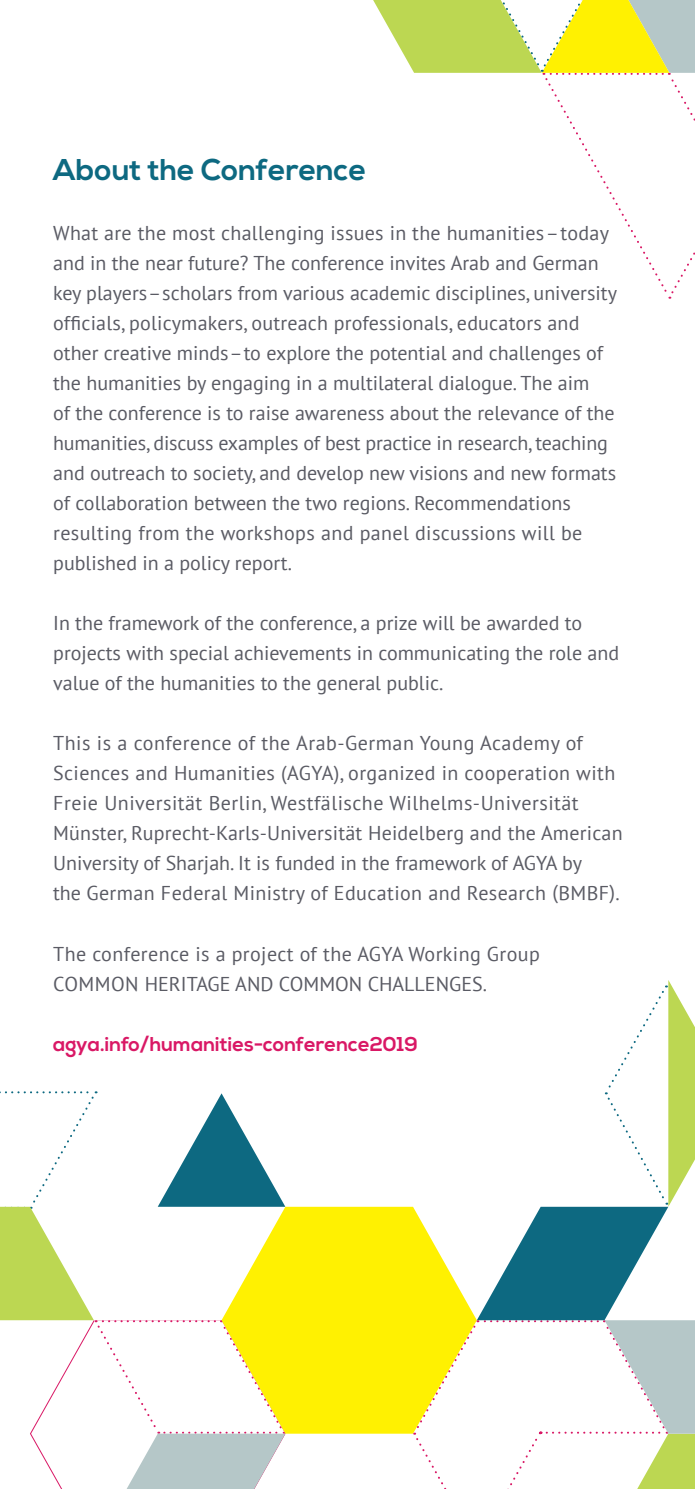
<style>
.page{position:relative;width:695px;height:1489px;background:#fff}
.page>*{position:absolute;margin:0;border:0;box-sizing:border-box;transform-origin:0 0}
.t1{font:700 30px "Nexa";color:#0d6981}
.t2{font:20px/30px "PT Sans";color:#5a5b64}
.t3{font:20px/30px "PT Sans";letter-spacing:.02em;color:#5a5b64}
.t4{font:700 20px "Nexa";color:#d91865}
</style>
<div class="page">
<div style="left:285px;top:1206px;width:128px;height:227px;background:#fff101"></div>
<svg style="left:373px;top:0;width:322px;height:299px"></svg>
<svg style="left:0;top:1091px;width:285px;height:397px"></svg>
<svg style="left:413px;top:980px;width:281px;height:509px"></svg>
<h1 class="t1" style="left:53px;top:152px;width:314px">About the Conference</h1>
<p class="t2" style="left:53px;top:218px;width:565px">What are the most challenging issues in the humanities–today and in the near future? The conference invites Arab and German key players–scholars from various academic disciplines, university officials, policymakers, outreach professionals, educators and other creative minds–to explore the potential and challenges of the humanities by engaging in a multilateral dialogue. The aim<br>of the conference is to raise awareness about the relevance of the humanities, discuss examples of best practice in research, teaching and outreach to society, and develop new visions and new formats of collaboration between the two regions. Recommendations resulting from the workshops and panel discussions will be published in a policy report.</p>
<p class="t2" style="left:53px;top:608px;width:567px">In the framework of the conference, a prize will be awarded to projects with special achievements in communicating the role and value of the humanities to the general public.</p>
<p class="t3" style="left:53px;top:728px;width:571px">This is a conference of the Arab-German Young Academy of Sciences and Humanities (AGYA), organized in cooperation with Freie Universität Berlin, Westfälische Wilhelms-Universität Münster, Ruprecht-Karls-Universität Heidelberg and the American University of Sharjah. It is funded in the framework of AGYA by<br>the German Federal Ministry of Education and Research (BMBF).</p>
<p class="t2" style="left:53px;top:938px;width:488px">The conference is a project of the AGYA Working Group<br>COMMON HERITAGE AND COMMON CHALLENGES.</p>
<p class="t4" style="left:53px;top:1032px;width:366px">agya.info/humanities-conference2019</p>
</div>
